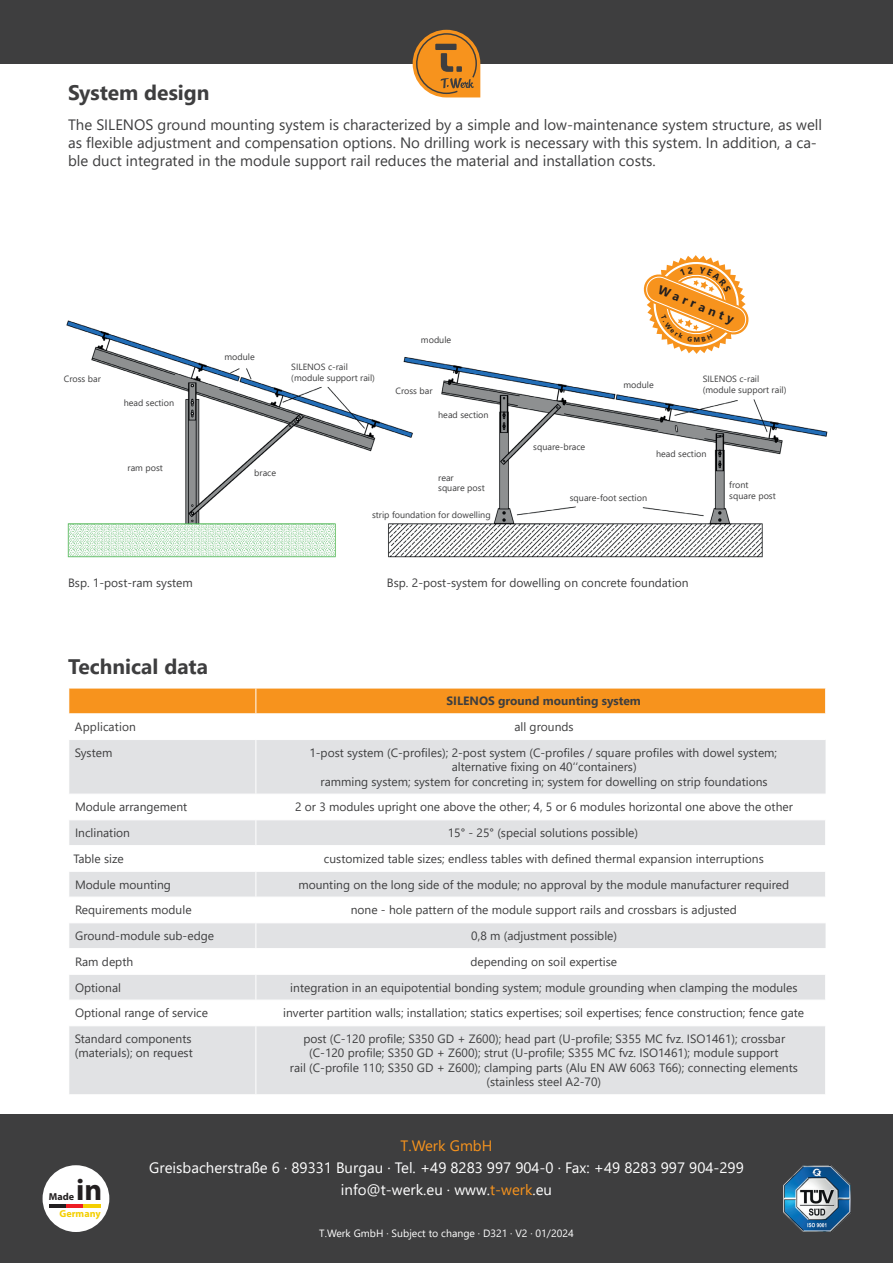
<style>
.page{position:relative;width:893px;height:1263px;background:#fff}
.page>*{position:absolute;margin:0;border:0;box-sizing:border-box;transform-origin:0 0}
.t1{font:700 30.3px "Myriad Pro";color:#231f20}
.t2{font:700 21px "Segoe UI";color:#3e3e3f}
.t3{font:15px/18px "Segoe UI";color:#3e3e3f}
.t4{font:15px/22.2px "Segoe UI";color:#fff;text-align:center}
.t5{font:15px "Segoe UI";color:#f7931d}
.t6{font:700 12.3px "Segoe UI";color:#231f20}
.t7{font:12px/14.4px "Segoe UI";color:#3e3e3f;text-align:center}
.t8{font:700 12px "Segoe UI";color:#3e3e3f}
.t9{font:10.5px "Segoe UI";color:#fff}
.t10{font:700 10.05px "Myriad Pro";color:#f4cf02}
.t11{font:700 10.05px "Myriad Pro";color:#231f20}
.t12{font:9px/10.8px "Segoe UI";color:#3e3e3f}
.s1{color:#f7931d}
</style>
<div class="page">
<img style="left:66px;top:320px;width:762px;height:238px">
<div style="left:0;top:0;width:893px;height:64px;background:#3e3e3f"></div>
<div style="left:0;top:1114px;width:893px;height:149px;background:#3e3e3f"></div>
<svg style="left:70px;top:740px;width:754px;height:353px;fill:#e1e2e4"></svg>
<hr style="left:255px;top:740px;width:1px;height:54px;background:#fff">
<hr style="left:68px;top:897px;width:188px;height:1px;background:#fff">
<hr style="left:68px;top:871px;width:188px;height:1px;background:#fff">
<hr style="left:68px;top:845px;width:188px;height:1px;background:#fff">
<hr style="left:68px;top:819px;width:188px;height:1px;background:#fff">
<hr style="left:68px;top:794px;width:188px;height:1px;background:#fff">
<hr style="left:68px;top:922px;width:188px;height:1px;background:#fff">
<hr style="left:68px;top:948px;width:188px;height:1px;background:#fff">
<hr style="left:68px;top:974px;width:188px;height:1px;background:#fff">
<hr style="left:68px;top:1000px;width:188px;height:1px;background:#fff">
<hr style="left:68px;top:1025px;width:188px;height:1px;background:#fff">
<hr style="left:256px;top:897px;width:570px;height:1px;background:#fff">
<hr style="left:256px;top:922px;width:570px;height:1px;background:#fff">
<hr style="left:256px;top:948px;width:570px;height:1px;background:#fff">
<hr style="left:256px;top:1025px;width:570px;height:1px;background:#fff">
<hr style="left:255px;top:1026px;width:1px;height:68px;background:#fff">
<hr style="left:256px;top:794px;width:570px;height:1px;background:#fff">
<hr style="left:256px;top:819px;width:570px;height:1px;background:#fff">
<hr style="left:256px;top:845px;width:570px;height:1px;background:#fff">
<hr style="left:256px;top:871px;width:570px;height:1px;background:#fff">
<hr style="left:256px;top:974px;width:570px;height:1px;background:#fff">
<svg style="left:255px;top:795px;width:1px;height:230px"></svg>
<hr style="left:256px;top:1000px;width:570px;height:1px;background:#fff">
<div style="left:70px;top:689px;width:754px;height:25px;background:#f7931d"></div>
<hr style="left:256px;top:713px;width:570px;height:1px;background:#fff">
<div style="left:43px;top:1165px;width:66px;height:67px;background:#fff;border-radius:50%"></div>
<hr style="left:49px;top:1204px;width:17px;height:3px;background:#231f20">
<hr style="left:66px;top:1204px;width:17px;height:3px;background:#ee1d23">
<hr style="left:83px;top:1204px;width:18px;height:3px;background:#f4cf02">
<img style="left:784px;top:1165px;width:66px;height:67px">
<div style="left:413px;top:30px;width:67px;height:67px;background:#f7931d;border-radius:34px"></div>
<svg style="left:415px;top:33px;width:63px;height:62px"></svg>
<svg style="left:642px;top:255px;width:108px;height:99px"></svg>
<h2 class="t2" style="left:68px;top:73px;width:143px">System design</h2>
<p class="t3" style="left:68px;top:114px;width:756px">The SILENOS ground mounting system is characterized by a simple and low-maintenance system structure, as well as flexible adjustment and compensation options. No drilling work is necessary with this system. In addition, a ca&shy;ble duct integrated in the module support rail reduces the material and installation costs.</p>
<p class="t6" style="left:663px;top:278px;width:82px;rotate:22deg">Warranty</p>
<p class="t12" style="left:421px;top:334px;width:32px">module</p>
<p class="t12" style="left:225px;top:351px;width:32px">module</p>
<p class="t12" style="left:64px;top:372px;width:39px">Cross bar</p>
<p class="t12" style="left:291px;top:361px;width:85px">SILENOS c-rail (module support rail)</p>
<p class="t12" style="left:395px;top:385px;width:39px">Cross bar</p>
<p class="t12" style="left:623px;top:378px;width:32px">module</p>
<p class="t12" style="left:703px;top:373px;width:85px">SILENOS c-rail (module support rail)</p>
<p class="t12" style="left:124px;top:397px;width:52px">head section</p>
<p class="t12" style="left:438px;top:409px;width:52px">head section</p>
<p class="t12" style="left:533px;top:440px;width:54px">square-brace</p>
<p class="t12" style="left:656px;top:447px;width:52px">head section</p>
<p class="t12" style="left:128px;top:462px;width:37px">ram post</p>
<p class="t12" style="left:254px;top:467px;width:23px">brace</p>
<p class="t12" style="left:438px;top:471px;width:48px">rear<br>square post</p>
<p class="t12" style="left:570px;top:491px;width:79px">square-foot section</p>
<p class="t12" style="left:729px;top:478px;width:48px">front square post</p>
<p class="t12" style="left:372px;top:509px;width:120px">strip foundation for dowelling</p>
<p class="t7" style="left:68px;top:575px;width:126px">Bsp. 1-post-ram system</p>
<p class="t7" style="left:387px;top:575px;width:303px">Bsp. 2-post-system for dowelling on concrete foundation</p>
<h2 class="t2" style="left:68px;top:647px;width:142px">Technical data</h2>
<p class="t8" style="left:446px;top:690px;width:196px">SILENOS ground mounting system</p>
<p class="t7" style="left:75px;top:718px;width:62px">Application</p>
<p class="t7" style="left:514px;top:718px;width:61px">all grounds</p>
<p class="t7" style="left:75px;top:744px;width:39px">System</p>
<p class="t7" style="left:309px;top:744px;width:469px">1-post system (C-profiles); 2-post system (C-profiles / square profiles with dowel system; alternative fixing on 40‘‘containers)<br>ramming system; system for concreting in; system for dowelling on strip foundations</p>
<p class="t7" style="left:75px;top:799px;width:114px">Module arrangement</p>
<p class="t7" style="left:295px;top:799px;width:499px">2 or 3 modules upright one above the other; 4, 5 or 6 modules horizontal one above the other</p>
<p class="t7" style="left:75px;top:824px;width:57px">Inclination</p>
<p class="t7" style="left:448px;top:824px;width:192px">15° - 25° (special solutions possible)</p>
<p class="t7" style="left:73px;top:850px;width:52px">Table size</p>
<p class="t7" style="left:324px;top:850px;width:441px">customized table sizes; endless tables with defined thermal expansion interruptions</p>
<p class="t7" style="left:75px;top:876px;width:97px">Module mounting</p>
<p class="t7" style="left:298px;top:876px;width:492px">mounting on the long side of the module; no approval by the module manufacturer required</p>
<p class="t7" style="left:75px;top:902px;width:118px">Requirements module</p>
<p class="t7" style="left:351px;top:902px;width:388px">none - hole pattern of the module support rails and crossbars is adjusted</p>
<p class="t7" style="left:75px;top:927px;width:141px">Ground-module sub-edge</p>
<p class="t7" style="left:471px;top:927px;width:147px">0,8 m (adjustment possible)</p>
<p class="t7" style="left:75px;top:953px;width:60px">Ram depth</p>
<p class="t7" style="left:470px;top:953px;width:148px">depending on soil expertise</p>
<p class="t7" style="left:75px;top:979px;width:47px">Optional</p>
<p class="t7" style="left:290px;top:979px;width:509px">integration in an equipotential bonding system; module grounding when clamping the modules</p>
<p class="t7" style="left:75px;top:1005px;width:134px">Optional range of service</p>
<p class="t7" style="left:283px;top:1005px;width:522px">inverter partition walls; installation; statics expertises; soil expertises; fence construction; fence gate</p>
<p class="t7" style="left:75px;top:1030px;width:119px;text-align:left">Standard components (materials); on request</p>
<p class="t7" style="left:290px;top:1030px;width:510px">post (C-120 profile; S350 GD + Z600); head part (U-profile; S355 MC fvz. ISO1461); crossbar (C-120 profile; S350 GD + Z600); strut (U-profile; S355 MC fvz. ISO1461); module support<br>rail (C-profile 110; S350 GD + Z600); clamping parts (Alu EN AW 6063 T66); connecting elements (stainless steel A2-70)</p>
<h1 class="t1" style="left:76px;top:1170px;width:28px">in</h1>
<p class="t10" style="left:60px;top:1207px;width:43px">Germany</p>
<p class="t11" style="left:49px;top:1190px;width:27px">Made</p>
<p class="t5" style="left:401px;top:1131px;width:93px">T.Werk GmbH</p>
<p class="t4" style="left:149px;top:1155px;width:596px">Greisbacherstraße 6 · 89331 Burgau · Tel. +49 8283 997 904-0 · Fax: +49 8283 997 904-299 info@t-werk.eu · www.<span class="s1">t-werk</span>.eu</p>
<p class="t9" style="left:319px;top:1223px;width:256px">T.Werk GmbH · Subject to change · D321 · V2 · 01/2024</p>
</div>
